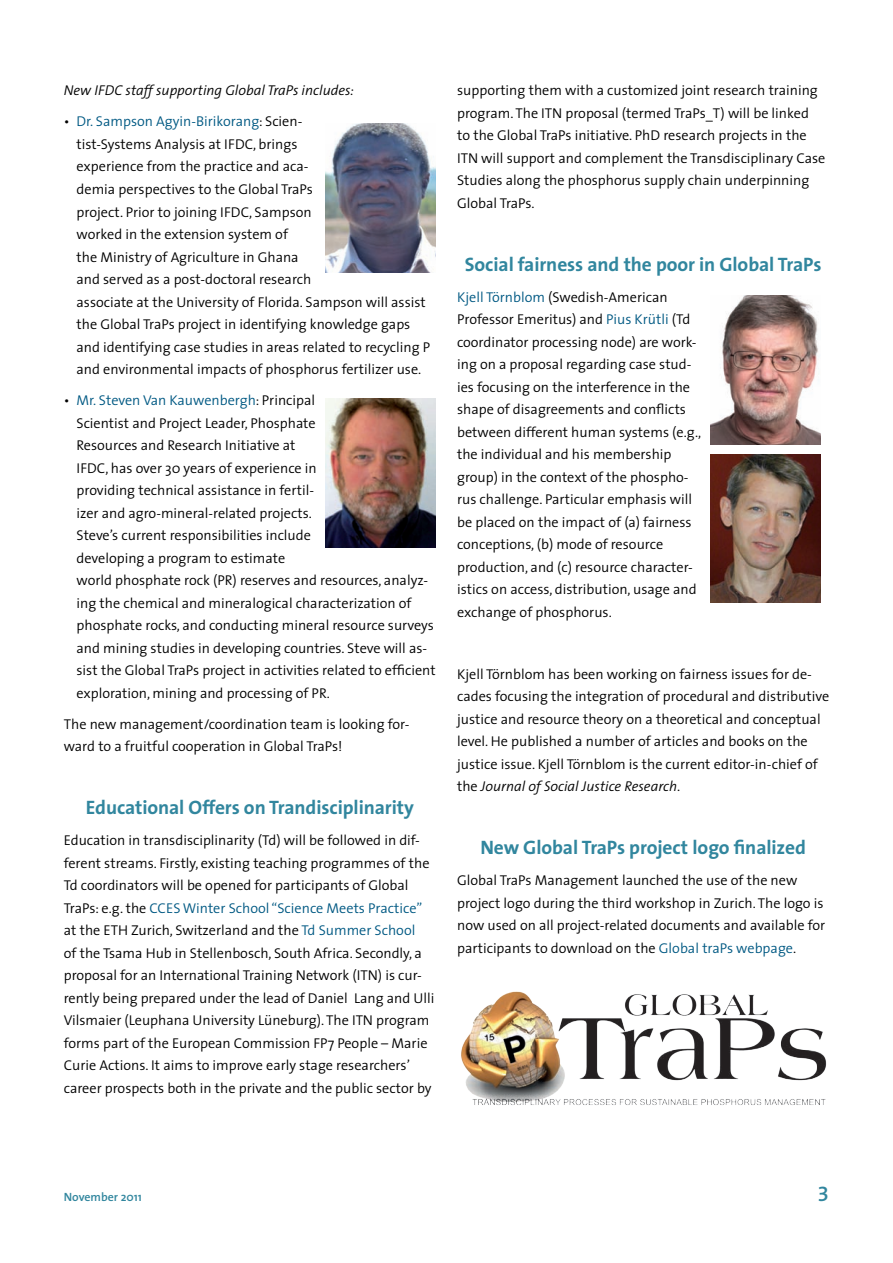
<style>
.page{position:relative;width:893px;height:1263px;background:#fff}
.page>*{position:absolute;margin:0;border:0;box-sizing:border-box;transform-origin:0 0}
.t1{font:21px "The Sans Semi Bold Expert";color:#31869e}
.t2{font:700 19.5px "The Sans";letter-spacing:-.005em;color:#31869e}
.t3{font:300 14.25px/22.5px "The Sans";color:#000}
.t4{font:italic 300 14.25px "The Sans";color:#000}
.t5{font:600 12px "The Sans";color:#31869e}
.s1{color:#005983}
.s2{font-style:italic}
</style>
<div class="page">
<img style="left:325px;top:123px;width:111px;height:149px">
<img style="left:325px;top:399px;width:111px;height:148px">
<img style="left:710px;top:296px;width:111px;height:149px">
<img style="left:710px;top:454px;width:111px;height:149px">
<img style="left:461px;top:991px;width:366px;height:114px">
<p class="t4" style="left:64px;top:79px;width:292px">New IFDC staff supporting Global TraPs includes:</p>
<p class="t3" style="left:77px;top:110px;width:355px;text-indent:-13px">• <span class="s1">Dr. Sampson Agyin-Birikorang</span>: Scien-<br>tist-Systems Analysis at IFDC, brings<br>experience from the practice and aca-<br>demia perspectives to the Global TraPs<br>project. Prior to joining IFDC, Sampson<br>worked in the extension system of<br>the Ministry of Agriculture in Ghana<br>and served as a post-doctoral research<br>associate at the University of Florida. Sampson will assist the Global TraPs project in identifying knowledge gaps and identifying case studies in areas related to recycling P and environmental impacts of phosphorus fertilizer use.</p>
<p class="t3" style="left:77px;top:388px;width:361px;text-indent:-13px">• <span class="s1">Mr. Steven Van Kauwenbergh</span>: Principal<br>Scientist and Project Leader, Phosphate<br>Resources and Research Initiative at<br>IFDC, has over 30 years of experience in<br>providing technical assistance in fertil-<br>izer and agro-mineral-related projects.<br>Steve’s current responsibilities include<br>developing a program to estimate<br>world phosphate rock (PR) reserves and resources, analyz&shy;ing the chemical and mineralogical characterization of phosphate rocks, and conducting mineral resource surveys and mining studies in developing countries. Steve will as&shy;sist the Global TraPs project in activities related to efficient exploration, mining and processing of PR.</p>
<p class="t3" style="left:64px;top:712px;width:347px">The new management/coordination team is looking for&shy;ward to a fruitful cooperation in Global TraPs!</p>
<h2 class="t2" style="left:86px;top:791px;width:329px">Educational Offers on Trandisciplinarity</h2>
<p class="t3" style="left:64px;top:828px;width:372px">Education in transdisciplinarity (Td) will be followed in dif&shy;ferent streams. Firstly, existing teaching programmes of the Td coordinators will be opened for participants of Global TraPs: e.g. the <span class="s1">CCES Winter School “Science Meets Practice” </span>at the ETH Zurich, Switzerland and the <span class="s1">Td Summer School<br></span>of the Tsama Hub in Stellenbosch, South Africa. Secondly, a proposal for an International Training Network (ITN) is cur&shy;rently being prepared under the lead of Daniel Lang and Ulli Vilsmaier (Leuphana University Lüneburg). The ITN program forms part of the European Commission FP7 People – Marie Curie Actions. It aims to improve early stage researchers’ career prospects both in the private and the public sector by</p>
<p class="t3" style="left:457px;top:79px;width:370px">supporting them with a customized joint research training program. The ITN proposal (termed TraPs_T) will be linked to the Global TraPs initiative. PhD research projects in the ITN will support and complement the Transdisciplinary Case Studies along the phosphorus supply chain underpinning Global TraPs.</p>
<h2 class="t2" style="left:465px;top:248px;width:358px">Social fairness and the poor in Global TraPs</h2>
<p class="t3" style="left:457px;top:285px;width:246px"><span class="s1">Kjell Törnblom</span> (Swedish-American Professor Emeritus) and <span class="s1">Pius Krütli</span> (Td coordinator processing node) are work&shy;ing on a proposal regarding case stud&shy;ies focusing on the interference in the shape of disagreements and conflicts between different human systems (e.g., the individual and his membership group) in the context of the phospho&shy;rus challenge. Particular emphasis will be placed on the impact of (a) fairness conceptions, (b) mode of resource production, and (c) resource character&shy;istics on access, distribution, usage and exchange of phosphorus.</p>
<p class="t3" style="left:457px;top:662px;width:374px">Kjell Törnblom has been working on fairness issues for de&shy;cades focusing the integration of procedural and distributive justice and resource theory on a theoretical and conceptual level. He published a number of articles and books on the justice issue. Kjell Törnblom is the current editor-in-chief of the <span class="s2">Journal of Social Justice Research</span>.</p>
<h2 class="t2" style="left:480px;top:831px;width:327px">New Global TraPs project logo finalized</h2>
<p class="t3" style="left:457px;top:869px;width:370px">Global TraPs Management launched the use of the new project logo during the third workshop in Zurich. The logo is now used on all project-related documents and available for participants to download on the <span class="s1">Global traPs webpage</span>.</p>
<p class="t5" style="left:64px;top:1187px;width:80px">November 2011</p>
<h1 class="t1" style="left:818px;top:1177px;width:13px">3</h1>
</div>
